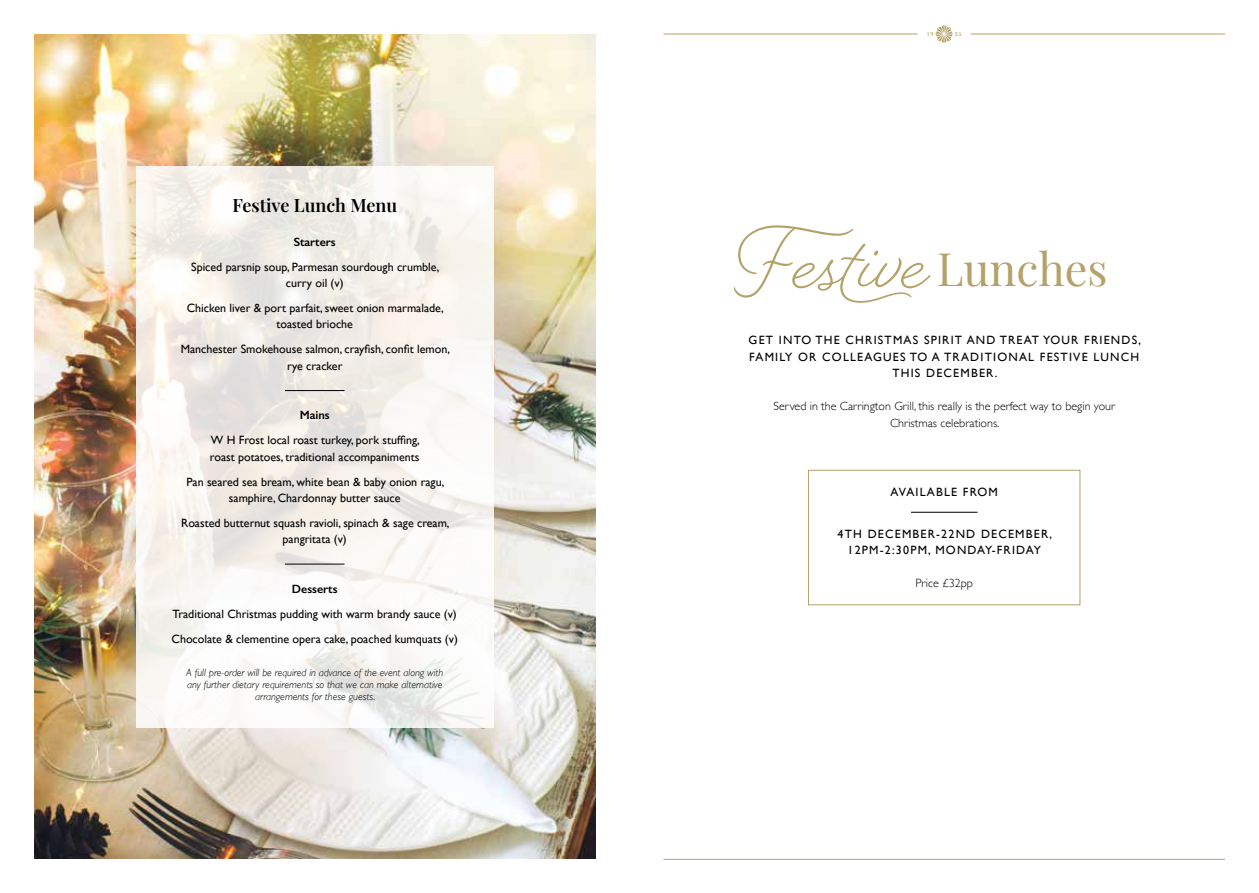
<style>
.page{position:relative;width:1259px;height:893px;background:#fff}
.page>*{position:absolute;margin:0;border:0;box-sizing:border-box;transform-origin:0 0}
.t1{font:90px "Beloved Script";color:#b4a269}
.t2{font:600 18px "Playfair Display";color:#000}
.t3{font:12px/16.5px "Gill Sans";color:#000;text-align:center}
.t4{font:12px/16.5px "Gill Sans";letter-spacing:.1em;color:#000;text-align:center}
.t5{font:300 12px/16.5px "Gill Sans";color:#000;text-align:center}
.t6{font:600 12px "Gill Sans";color:#000}
.t7{font:italic 300 10.5px/12px "Gill Sans";color:#000;text-align:center}
.s1{font-family:"Playfair Display";font-size:45px}
</style>
<div class="page">
<img style="left:34px;top:34px;width:561px;height:825px">
<svg style="left:927px;top:25px;width:34px;height:18px"></svg>
<hr style="left:663px;top:34px;width:254px;height:1px;background:#b4a269">
<hr style="left:971px;top:34px;width:254px;height:1px;background:#b4a269">
<hr style="left:663px;top:859px;width:562px;height:1px;background:#b4a269">
<hr style="left:911px;top:512px;width:66px;height:1px;background:#000">
<div style="left:808px;top:470px;width:272px;height:135px;border:1px solid #b4a269"></div>
<svg style="left:136px;top:166px;width:357px;height:561px"></svg>
<hr style="left:285px;top:390px;width:59px;height:1px;background:#000">
<hr style="left:285px;top:564px;width:59px;height:1px;background:#000">
<h2 class="t2" style="left:232px;top:192px;width:166px">Festive Lunch Menu</h2>
<p class="t6" style="left:294px;top:235px;width:44px">Starters</p>
<p class="t3" style="left:191px;top:258px;width:250px">Spiced parsnip soup, Parmesan sourdough crumble, curry oil (v)</p>
<p class="t3" style="left:187px;top:300px;width:259px">Chicken liver &amp; port parfait, sweet onion marmalade, toasted brioche</p>
<p class="t3" style="left:181px;top:341px;width:271px">Manchester Smokehouse salmon, crayfish, confit lemon, rye cracker</p>
<p class="t6" style="left:300px;top:408px;width:32px">Mains</p>
<p class="t3" style="left:210px;top:432px;width:211px;text-align:left">W H Frost local roast turkey, pork stuffing, roast potatoes, traditional accompaniments</p>
<p class="t3" style="left:186px;top:473px;width:259px">Pan seared sea bream, white bean &amp; baby onion ragu, samphire, Chardonnay butter sauce</p>
<p class="t3" style="left:181px;top:514px;width:270px">Roasted butternut squash ravioli, spinach &amp; sage cream, pangritata (v)</p>
<p class="t6" style="left:292px;top:582px;width:47px">Desserts</p>
<p class="t3" style="left:171px;top:601px;width:288px;line-height:24.8px;text-align:left">Traditional Christmas pudding with warm brandy sauce (v)<br>Chocolate &amp; clementine opera cake, poached kumquats (v)</p>
<p class="t7" style="left:186px;top:667px;width:259px">A full pre-order will be required in advance of the event along with any further dietary requirements so that we can make alternative arrangements for these guests.</p>
<h1 class="t1" style="left:738px;top:202px;width:371px">Festive <span class="s1">Lunches</span></h1>
<p class="t4" style="left:748px;top:332px;width:394px">GET INTO THE CHRISTMAS SPIRIT AND TREAT YOUR FRIENDS,<br>FAMILY OR COLLEAGUES TO A TRADITIONAL FESTIVE LUNCH<br>THIS DECEMBER.</p>
<p class="t5" style="left:773px;top:397px;width:343px">Served in the Carrington Grill, this really is the perfect way to begin your<br>Christmas celebrations.</p>
<p class="t4" style="left:890px;top:483px;width:109px">AVAILABLE FROM</p>
<p class="t4" style="left:837px;top:525px;width:216px">4TH DECEMBER-22ND DECEMBER,<br>12PM-2:30PM, MONDAY-FRIDAY</p>
<p class="t5" style="left:915px;top:575px;width:59px">Price £32pp</p>
</div>
